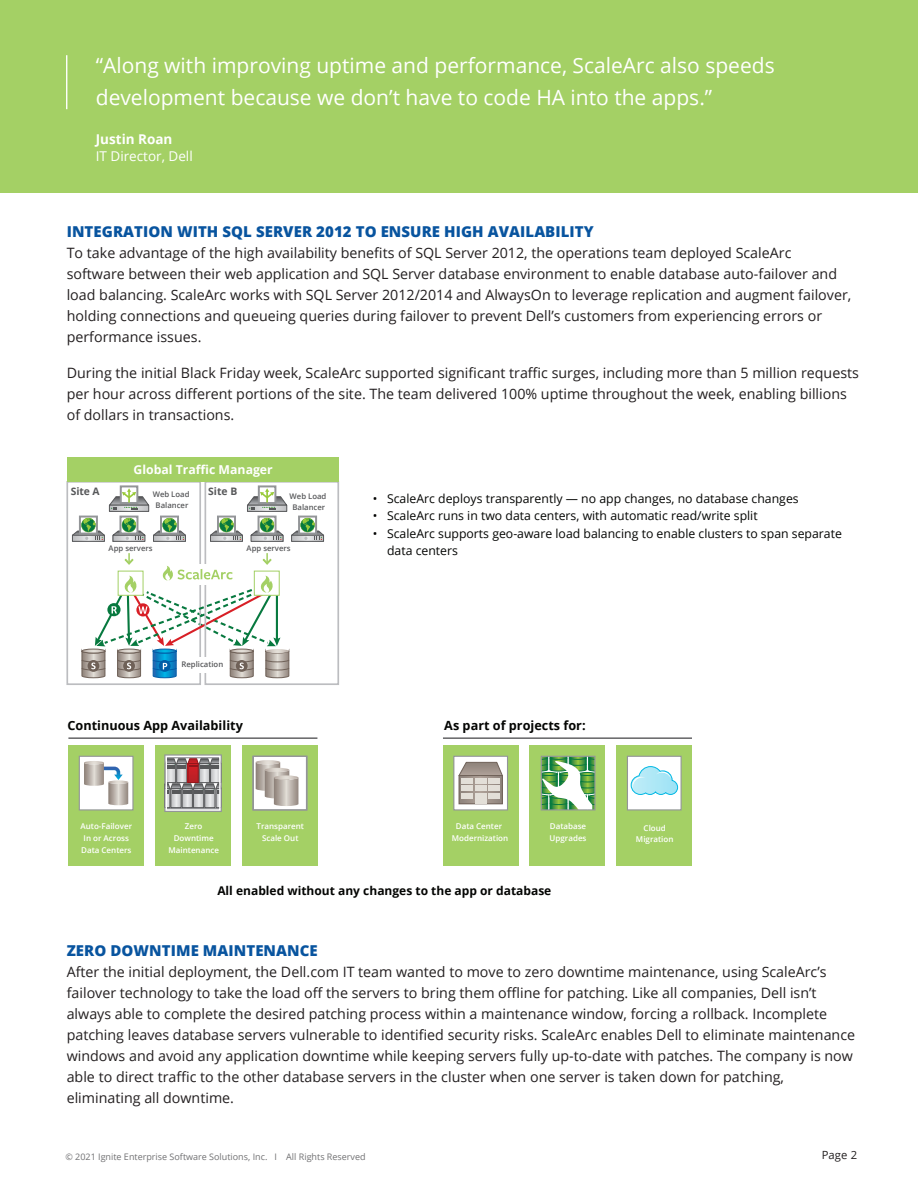
<style>
.page{position:relative;width:918px;height:1188px;background:#fff}
.page>*{position:absolute;margin:0;border:0;box-sizing:border-box;transform-origin:0 0}
.t1{font:21px/31.5px "Open Sans";color:#fff}
.t2{font:800 15px "Open Sans";letter-spacing:.005em;color:#08549f}
.t3{font:14.25px/21px "Open Sans";color:#231f20}
.t4{font:13.5px "Open Sans";color:#fff}
.t5{font:700 13.5px "Open Sans";color:#fff}
.t6{font:700 12.75px "Open Sans";color:#040503}
.t7{font:12.3px "Open Sans";color:#040503}
.t8{font:700 12.3px "Arial";color:#fff}
.t9{font:700 12.3px "Open Sans";color:#fff}
.t10{font:700 12px "Open Sans";color:#040503}
.t11{font:11.25px "Open Sans";color:#231f20}
.t12{font:700 10.35px "Open Sans";color:#57585a}
.t13{font:9px "Open Sans";color:#717173}
.t14{font:600 7.95px/11.9px "Open Sans";color:#fff;text-align:center}
.t15{font:600 7.8px/10.8px "Open Sans";color:#57585a;text-align:center}
.s1{color:#fff}
</style>
<div class="page">
<div style="left:68px;top:745px;width:76px;height:121px;background:#a4d065"></div>
<div style="left:79px;top:756px;width:55px;height:54px;background:#fff;border:1px solid #939598"></div>
<svg style="left:84px;top:761px;width:44px;height:44px"></svg>
<div style="left:155px;top:745px;width:76px;height:121px;background:#a4d065"></div>
<div style="left:242px;top:745px;width:75px;height:121px;background:#a4d065"></div>
<div style="left:443px;top:745px;width:75px;height:121px;background:#a4d065"></div>
<div style="left:530px;top:745px;width:75px;height:121px;background:#a4d065"></div>
<div style="left:617px;top:745px;width:75px;height:121px;background:#a4d065"></div>
<svg style="left:455px;top:758px;width:51px;height:50px"></svg>
<div style="left:453px;top:756px;width:55px;height:54px;border:1px solid #939598"></div>
<svg style="left:458px;top:762px;width:45px;height:14px"></svg>
<svg style="left:461px;top:777px;width:40px;height:25px"></svg>
<div style="left:459px;top:775px;width:44px;height:29px;border:1px solid #6f6158"></div>
<div style="left:461px;top:793px;width:12px;height:5px;background:#e3dfd8"></div>
<div style="left:489px;top:793px;width:11px;height:5px;background:#e3dfd8"></div>
<div style="left:461px;top:786px;width:12px;height:5px;background:#e3dfd8"></div>
<div style="left:489px;top:786px;width:11px;height:5px;background:#e3dfd8"></div>
<div style="left:461px;top:778px;width:12px;height:5px;background:#e3dfd8"></div>
<div style="left:475px;top:786px;width:11px;height:5px;background:#e3dfd8"></div>
<div style="left:475px;top:778px;width:11px;height:5px;background:#e3dfd8"></div>
<div style="left:489px;top:778px;width:11px;height:5px;background:#e3dfd8"></div>
<div style="left:475px;top:793px;width:5px;height:11px;background:#e3dfd8"></div>
<div style="left:481px;top:793px;width:5px;height:11px;background:#e3dfd8"></div>
<div style="left:627px;top:756px;width:55px;height:54px;background:#fff;border:1px solid #939598"></div>
<svg style="left:631px;top:766px;width:47px;height:29px"></svg>
<svg style="left:543px;top:758px;width:51px;height:50px;background:#8ec090"></svg>
<div style="left:541px;top:756px;width:55px;height:54px;border:1px solid #939598"></div>
<div style="left:253px;top:756px;width:55px;height:54px;background:#fff;border:1px solid #939598"></div>
<div style="left:252px;top:756px;width:55px;height:54px;border:1px solid #939598"></div>
<svg style="left:256px;top:760px;width:42px;height:46px"></svg>
<svg style="left:164px;top:754px;width:58px;height:58px"></svg>
<div style="left:177px;top:764px;width:10px;height:19px;background:#dddee0"></div>
<div style="left:177px;top:763px;width:10px;height:20px;border:1px solid #57585a"></div>
<div style="left:165px;top:764px;width:11px;height:19px;background:#dddee0"></div>
<div style="left:165px;top:763px;width:11px;height:20px;border:1px solid #57585a"></div>
<svg style="left:212px;top:769px;width:6px;height:12px"></svg>
<div style="left:210px;top:763px;width:11px;height:20px;border:1px solid #57585a"></div>
<div style="left:188px;top:764px;width:10px;height:19px;background:#c12026"></div>
<div style="left:188px;top:763px;width:10px;height:20px;border:1px solid #92151a"></div>
<svg style="left:201px;top:769px;width:7px;height:12px"></svg>
<div style="left:199px;top:763px;width:11px;height:20px;border:1px solid #57585a"></div>
<svg style="left:165px;top:758px;width:53px;height:11px"></svg>
<svg style="left:173px;top:794px;width:6px;height:12px"></svg>
<div style="left:216px;top:788px;width:5px;height:20px;border:1px solid #57585a"></div>
<svg style="left:207px;top:794px;width:6px;height:12px"></svg>
<div style="left:205px;top:788px;width:10px;height:20px;border:1px solid #57585a"></div>
<svg style="left:184px;top:794px;width:7px;height:12px"></svg>
<div style="left:182px;top:788px;width:11px;height:20px;border:1px solid #57585a"></div>
<div style="left:165px;top:788px;width:5px;height:20px;border:1px solid #57585a"></div>
<svg style="left:195px;top:794px;width:7px;height:12px"></svg>
<div style="left:193px;top:788px;width:11px;height:20px;border:1px solid #57585a"></div>
<svg style="left:165px;top:783px;width:53px;height:11px"></svg>
<div style="left:166px;top:756px;width:55px;height:55px;border:2px solid #fff"></div>
<hr style="left:68px;top:737px;width:249px;height:2px;background:#636366">
<hr style="left:443px;top:737px;width:249px;height:2px;background:#636366">
<div style="left:66px;top:481px;width:135px;height:204px;border:2px solid #bcbdc0"></div>
<div style="left:205px;top:481px;width:134px;height:204px;border:2px solid #bcbdc0"></div>
<div style="left:72px;top:535px;width:33px;height:7px;border:1px solid #57585a"></div>
<div style="left:79px;top:516px;width:19px;height:19px;border:2px solid #939598"></div>
<div style="left:113px;top:535px;width:32px;height:7px;border:1px solid #57585a"></div>
<div style="left:119px;top:516px;width:19px;height:19px;border:2px solid #939598"></div>
<div style="left:153px;top:535px;width:33px;height:7px;border:1px solid #57585a"></div>
<div style="left:160px;top:516px;width:19px;height:19px;border:2px solid #939598"></div>
<svg style="left:72px;top:518px;width:114px;height:22px"></svg>
<div style="left:109px;top:505px;width:40px;height:7px;border:1px solid #57585a"></div>
<div style="left:120px;top:485px;width:18px;height:19px;border:2px solid #939598"></div>
<svg style="left:108px;top:488px;width:42px;height:22px"></svg>
<div style="left:210px;top:535px;width:33px;height:7px;border:1px solid #57585a"></div>
<div style="left:217px;top:516px;width:19px;height:19px;border:2px solid #939598"></div>
<div style="left:251px;top:535px;width:32px;height:7px;border:1px solid #57585a"></div>
<div style="left:258px;top:516px;width:19px;height:19px;border:2px solid #939598"></div>
<div style="left:291px;top:535px;width:33px;height:7px;border:1px solid #57585a"></div>
<div style="left:298px;top:516px;width:19px;height:19px;border:2px solid #939598"></div>
<svg style="left:210px;top:518px;width:114px;height:22px"></svg>
<div style="left:247px;top:505px;width:40px;height:7px;border:1px solid #57585a"></div>
<div style="left:258px;top:485px;width:18px;height:19px;border:2px solid #939598"></div>
<svg style="left:247px;top:488px;width:41px;height:22px"></svg>
<div style="left:67px;top:458px;width:272px;height:24px;background:#a4d065"></div>
<svg style="left:81px;top:553px;width:209px;height:126px"></svg>
<div style="left:0;top:0;width:918px;height:193px;background:#a4d065"></div>
<hr style="left:66px;top:55px;width:1px;height:54px;background:#fff">
<h1 class="t1" style="left:96px;top:49px;width:680px">“Along with improving uptime and performance, ScaleArc also speeds development because we don’t have to code HA into the apps.”</h1>
<p class="t5" style="left:96px;top:129px;width:78px">Justin Roan</p>
<p class="t4" style="left:96px;top:147px;width:98px">IT Director, Dell</p>
<p class="t2" style="left:67px;top:220px;width:529px">INTEGRATION WITH SQL SERVER 2012 TO ENSURE HIGH AVAILABILITY</p>
<p class="t3" style="left:67px;top:242px;width:786px">To take advantage of the high availability benefits of SQL Server 2012, the operations team deployed ScaleArc software between their web application and SQL Server database environment to enable database auto-failover and load balancing. ScaleArc works with SQL Server 2012/2014 and AlwaysOn to leverage replication and augment failover, holding connections and queueing queries during failover to prevent Dell’s customers from experiencing errors or performance issues.</p>
<p class="t3" style="left:67px;top:362px;width:794px">During the initial Black Friday week, ScaleArc supported significant traffic surges, including more than 5 million requests per hour across different portions of the site. The team delivered 100% uptime throughout the week, enabling billions of dollars in transactions.</p>
<p class="t12" style="left:71px;top:484px;width:30px">Site A</p>
<p class="t8" style="left:136px;top:460px;width:134px">Global Traffic Manager</p>
<p class="t15" style="left:153px;top:489px;width:38px">Web Load<br>Balancer</p>
<p class="t15" style="left:247px;top:543px;width:46px">App servers</p>
<p class="t9" style="left:134px;top:461px;width:141px">Global Traffic Manager</p>
<p class="t12" style="left:208px;top:484px;width:31px">Site B</p>
<p class="t15" style="left:290px;top:490px;width:38px">Web Load<br>Balancer</p>
<p class="t15" style="left:109px;top:543px;width:46px">App servers</p>
<p class="t15" style="left:182px;top:658px;width:43px">Replication</p>
<p class="t7" style="left:373px;top:490px;width:427px">• ScaleArc deploys transparently — no app changes, no database changes</p>
<p class="t7" style="left:373px;top:507px;width:386px">• ScaleArc runs in two data centers, with automatic read/write split</p>
<p class="t7" style="left:373px;top:525px;width:471px">• ScaleArc supports geo-aware load balancing to enable clusters to span separate</p>
<p class="t7" style="left:373px;top:542px;width:87px"><span class="s1">•</span> data centers</p>
<p class="t6" style="left:67px;top:716px;width:177px">Continuous App Availability</p>
<p class="t6" style="left:444px;top:716px;width:143px">As part of projects for:</p>
<p class="t14" style="left:81px;top:820px;width:53px">Auto-Failover<br>In or Across<br>Data Centers</p>
<p class="t14" style="left:550px;top:820px;width:38px;text-align:left">Database<br>Upgrades</p>
<p class="t14" style="left:452px;top:820px;width:58px">Data Center<br>Modernization</p>
<p class="t14" style="left:169px;top:820px;width:52px">Zero<br>Downtime<br>Maintenance</p>
<p class="t14" style="left:636px;top:822px;width:39px">Cloud<br>Migration</p>
<p class="t10" style="left:217px;top:882px;width:336px">All enabled without any changes to the app or database</p>
<p class="t14" style="left:257px;top:820px;width:49px">Transparent<br>Scale Out</p>
<p class="t2" style="left:67px;top:939px;width:253px">ZERO DOWNTIME MAINTENANCE</p>
<p class="t3" style="left:67px;top:961px;width:790px">After the initial deployment, the Dell.com IT team wanted to move to zero downtime maintenance, using ScaleArc’s failover technology to take the load off the servers to bring them offline for patching. Like all companies, Dell isn’t always able to complete the desired patching process within a maintenance window, forcing a rollback. Incomplete patching leaves database servers vulnerable to identified security risks. ScaleArc enables Dell to eliminate maintenance windows and avoid any application downtime while keeping servers fully up-to-date with patches. The company is now able to direct traffic to the other database servers in the cluster when one server is taken down for patching, eliminating all downtime.</p>
<p class="t13" style="left:65px;top:1151px;width:302px">© 2021 Ignite Enterprise Software Solutions, Inc. I All Rights Reserved</p>
<p class="t11" style="left:822px;top:1148px;width:37px">Page 2</p>
</div>
